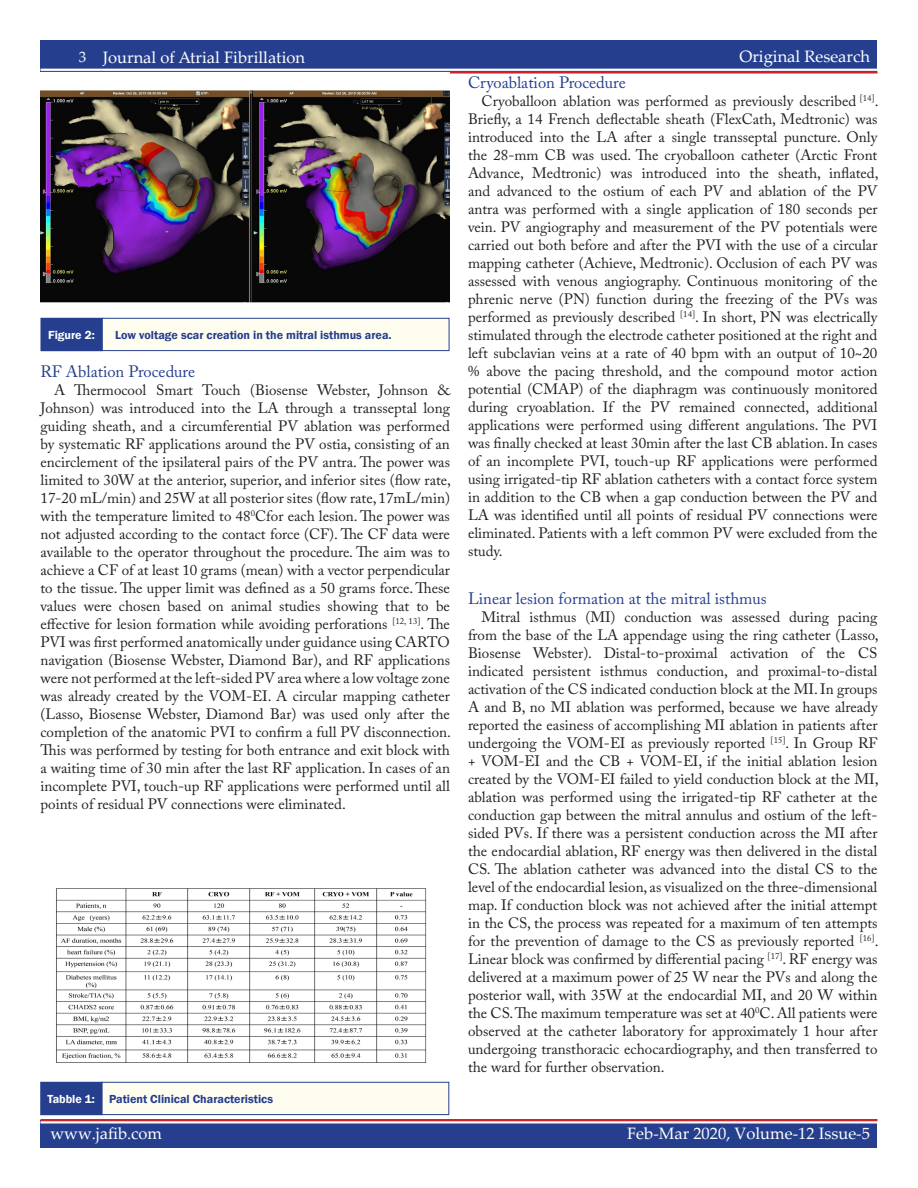
<style>
.page{position:relative;width:918px;height:1188px;background:#fff}
.page>*{position:absolute;margin:0;border:0;box-sizing:border-box;transform-origin:0 0}
.white_header_for_blu{font:16.5px "Palatino Linotype";color:#fff}
._11_Body_Header{font:16.5px "Adobe Caslon Pro";color:#253f8e}
._10_Body_Text{font:15px/18px "Adobe Caslon Pro";color:#231f20;text-align:justify}
.white_header_for_blu-2{font:15px "Palatino Linotype";color:#fff}
.Figure_Title{font:600 12px "Franklin Gothic";color:#253f8e}
.Figure{font:600 12px "Franklin Gothic";color:#fff}
</style>
<div class="page">
<div style="left:40px;top:1120px;width:838px;height:28px;background:#253f8e"></div>
<hr style="left:40px;top:1119px;width:838px;height:2px;background:#d1232a">
<hr style="left:40px;top:1121px;width:838px;height:3px;background:#fff">
<div style="left:40px;top:40px;width:838px;height:32px;background:#253f8e"></div>
<hr style="left:40px;top:71px;width:838px;height:3px;background:#d1232a">
<hr style="left:40px;top:69px;width:838px;height:2px;background:#fff">
<img style="left:41px;top:73px;width:408px;height:245px">
<div style="left:41px;top:318px;width:61px;height:33px;background:#253f8e"></div>
<div style="left:102px;top:318px;width:347px;height:33px;background:#fefdf0"></div>
<div style="left:102px;top:318px;width:347px;height:33px;border:1px solid #253f8e"></div>
<img style="left:56px;top:888px;width:371px;height:175px">
<div style="left:41px;top:1082px;width:61px;height:33px;background:#253f8e"></div>
<div style="left:102px;top:1082px;width:347px;height:33px;background:#fefdf0"></div>
<div style="left:102px;top:1082px;width:347px;height:33px;border:1px solid #253f8e"></div>
<p class="white_header_for_blu-2" style="left:79px;top:46px;width:9px">3</p>
<p class="white_header_for_blu" style="left:103px;top:48px;width:204px">Journal of Atrial Fibrillation</p>
<p class="white_header_for_blu" style="left:739px;top:45px;width:132px">Original Research</p>
<p class="white_header_for_blu" style="left:746px;top:47px;width:125px">Featured Review</p>
<p class="Figure" style="left:48px;top:327px;width:48px">Figure 2:</p>
<p class="Figure_Title" style="left:115px;top:327px;width:278px">Low voltage scar creation in the mitral isthmus area.</p>
<p class="_11_Body_Header" style="left:40px;top:362px;width:156px">RF Ablation Procedure</p>
<p class="_10_Body_Text" style="left:40px;top:381px;width:412px;text-indent:14px">A Thermocool Smart Touch (Biosense Webster, Johnson &amp; Johnson) was introduced into the LA through a transseptal long guiding sheath, and a circumferential PV ablation was performed by systematic RF applications around the PV ostia, consisting of an encirclement of the ipsilateral pairs of the PV antra. The power was limited to 30W at the anterior, superior, and inferior sites (flow rate, 17-20 mL/min) and 25W at all posterior sites (flow rate, 17mL/min) with the temperature limited to 48<sup>0</sup>Cfor each lesion. The power was not adjusted according to the contact force (CF). The CF data were available to the operator throughout the procedure. The aim was to achieve a CF of at least 10 grams (mean) with a vector perpendicular to the tissue. The upper limit was defined as a 50 grams force. These values were chosen based on animal studies showing that to be effective for lesion formation while avoiding perforations <sup>[12,</sup> <sup>13]</sup>. The PVI was first performed anatomically under guidance using CARTO navigation (Biosense Webster, Diamond Bar), and RF applications were not performed at the left-sided PV area where a low voltage zone was already created by the VOM-EI. A circular mapping catheter (Lasso, Biosense Webster, Diamond Bar) was used only after the completion of the anatomic PVI to confirm a full PV disconnection.<br>This was performed by testing for both entrance and exit block with a waiting time of 30 min after the last RF application. In cases of an incomplete PVI, touch-up RF applications were performed until all points of residual PV connections were eliminated.</p>
<p class="Figure" style="left:47px;top:1091px;width:49px">Tabble 1:</p>
<p class="Figure_Title" style="left:109px;top:1091px;width:166px">Patient Clinical Characteristics</p>
<p class="_11_Body_Header" style="left:468px;top:72px;width:159px">Cryoablation Procedure</p>
<p class="_10_Body_Text" style="left:468px;top:91px;width:412px;text-indent:14px">Cryoballoon ablation was performed as previously described <sup>[14]</sup>.<br>Briefly, a 14 French deflectable sheath (FlexCath, Medtronic) was introduced into the LA after a single transseptal puncture. Only the 28-mm CB was used. The cryoballoon catheter (Arctic Front Advance, Medtronic) was introduced into the sheath, inflated, and advanced to the ostium of each PV and ablation of the PV antra was performed with a single application of 180 seconds per vein. PV angiography and measurement of the PV potentials were carried out both before and after the PVI with the use of a circular mapping catheter (Achieve, Medtronic). Occlusion of each PV was assessed with venous angiography. Continuous monitoring of the phrenic nerve (PN) function during the freezing of the PVs was performed as previously described <sup>[14]</sup>. In short, PN was electrically stimulated through the electrode catheter positioned at the right and left subclavian veins at a rate of 40 bpm with an output of 10~20 % above the pacing threshold, and the compound motor action potential (CMAP) of the diaphragm was continuously monitored during cryoablation. If the PV remained connected, additional applications were performed using different angulations. The PVI was finally checked at least 30min after the last CB ablation. In cases of an incomplete PVI, touch-up RF applications were performed using irrigated-tip RF ablation catheters with a contact force system in addition to the CB when a gap conduction between the PV and LA was identified until all points of residual PV connections were eliminated. Patients with a left common PV were excluded from the study.</p>
<p class="_11_Body_Header" style="left:468px;top:589px;width:300px">Linear lesion formation at the mitral isthmus</p>
<p class="_10_Body_Text" style="left:468px;top:608px;width:412px;text-indent:14px">Mitral isthmus (MI) conduction was assessed during pacing from the base of the LA appendage using the ring catheter (Lasso, Biosense Webster). Distal-to-proximal activation of the CS indicated persistent isthmus conduction, and proximal-to-distal activation of the CS indicated conduction block at the MI. In groups A and B, no MI ablation was performed, because we have already reported the easiness of accomplishing MI ablation in patients after undergoing the VOM-EI as previously reported <sup>[15]</sup>. In Group RF + VOM-EI and the CB + VOM-EI, if the initial ablation lesion created by the VOM-EI failed to yield conduction block at the MI, ablation was performed using the irrigated-tip RF catheter at the conduction gap between the mitral annulus and ostium of the left&shy;sided PVs. If there was a persistent conduction across the MI after the endocardial ablation, RF energy was then delivered in the distal CS. The ablation catheter was advanced into the distal CS to the level of the endocardial lesion, as visualized on the three-dimensional map. If conduction block was not achieved after the initial attempt in the CS, the process was repeated for a maximum of ten attempts for the prevention of damage to the CS as previously reported <sup>[16]</sup>.<br>Linear block was confirmed by differential pacing <sup>[17]</sup>. RF energy was delivered at a maximum power of 25 W near the PVs and along the posterior wall, with 35W at the endocardial MI, and 20 W within the CS. The maximum temperature was set at 40<sup>0</sup>C. All patients were observed at the catheter laboratory for approximately 1 hour after undergoing transthoracic echocardiography, and then transferred to the ward for further observation.</p>
<p class="white_header_for_blu" style="left:51px;top:1122px;width:113px">www.jafib.com</p>
<p class="white_header_for_blu" style="left:627px;top:1122px;width:244px">Feb-Mar 2020, Volume-12 Issue-5</p>
</div>
